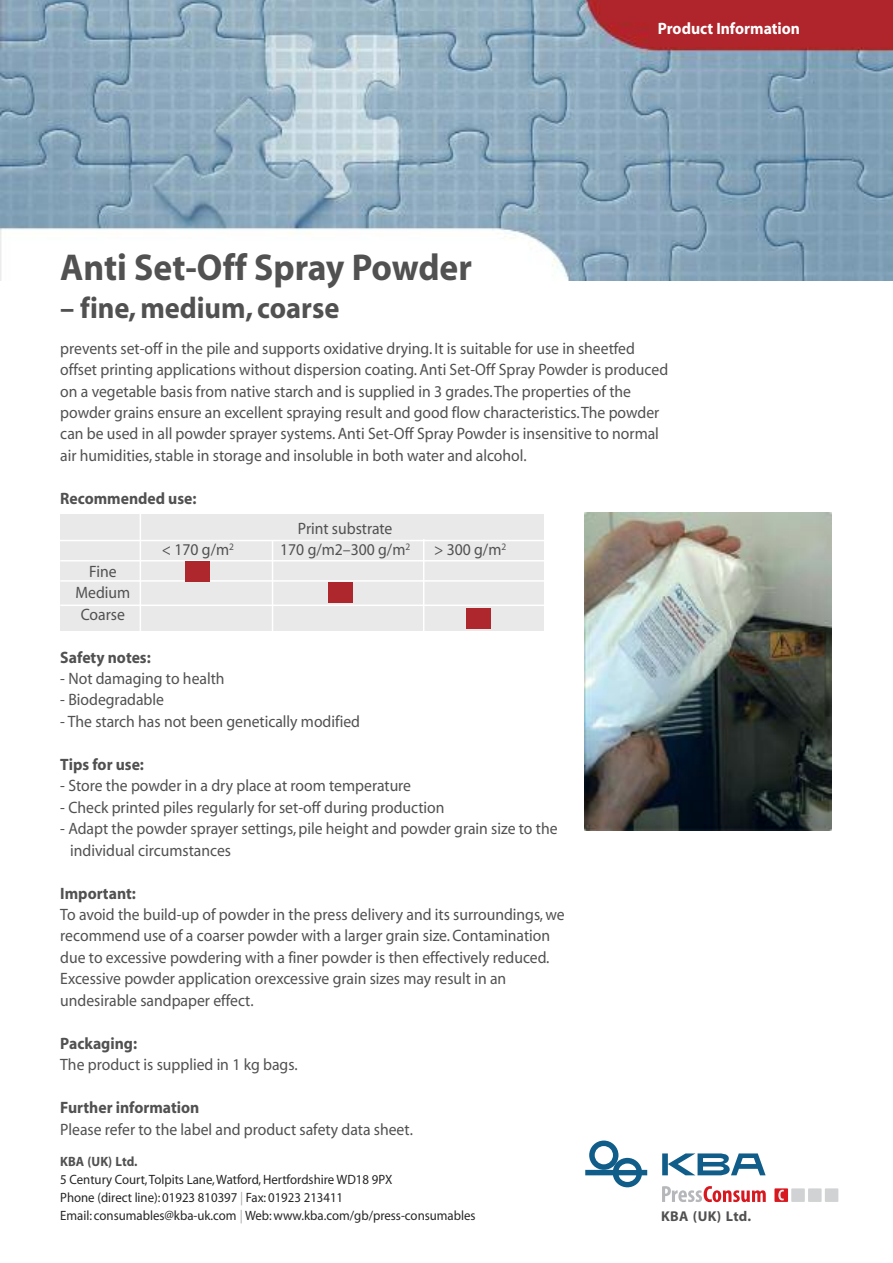
<style>
.page{position:relative;width:893px;height:1263px;background:#fff}
.page>*{position:absolute;margin:0;border:0;box-sizing:border-box;transform-origin:0 0}
.t1{font:700 37.5px "Myriad";color:#525152;scale:.95 1}
.t2{font:700 30px "Myriad";color:#525152;scale:.95 1}
.t3{font:16.5px/21.5px "Myriad";color:#525152;scale:.95 1}
.t4{font:700 16.5px "Myriad";color:#525152;scale:.95 1}
.t5{font:700 16.5px "Myriad";color:#fff;scale:.95 1}
.t6{font:700 14.25px "Myriad";letter-spacing:.025em;color:#525152}
.t7{font:13.5px/18px "Myriad";color:#272627;scale:.95 1}
.t8{font:700 13.5px "Myriad";color:#525152;scale:.95 1}
.s1{color:#a9a8a9}
</style>
<div class="page">
<div style="left:60px;top:514px;width:484px;height:117px;background:#e9e9e9"></div>
<img style="left:0;top:0;width:893px;height:280px">
<svg style="left:585px;top:1140px;width:62px;height:47px"></svg>
<svg style="left:662px;top:1153px;width:104px;height:22px"></svg>
<div style="left:774px;top:1188px;width:14px;height:14px;background:#d8171f"></div>
<div style="left:791px;top:1188px;width:14px;height:14px;background:#d1d2d4"></div>
<div style="left:808px;top:1188px;width:14px;height:14px;background:#d1d2d4"></div>
<div style="left:825px;top:1188px;width:13px;height:14px;background:#d1d2d4"></div>
<svg style="left:662px;top:1186px;width:104px;height:16px"></svg>
<svg style="left:778px;top:1190px;width:6px;height:10px"></svg>
<img style="left:584px;top:513px;width:247px;height:317px">
<hr style="left:50px;top:540px;width:500px;height:1px;background:#fff">
<hr style="left:60px;top:560px;width:500px;height:1px;background:#fff">
<hr style="left:60px;top:580px;width:500px;height:2px;background:#fff">
<hr style="left:60px;top:604px;width:500px;height:2px;background:#fff">
<hr style="left:140px;top:509px;width:1px;height:128px;background:#fff">
<hr style="left:272px;top:540px;width:1px;height:96px;background:#fff">
<hr style="left:423px;top:539px;width:1px;height:96px;background:#fff">
<div style="left:186px;top:561px;width:24px;height:20px;background:#ae272c"></div>
<div style="left:329px;top:582px;width:24px;height:21px;background:#ae272c"></div>
<div style="left:466px;top:608px;width:24px;height:20px;background:#ae272c"></div>
<h1 class="t1" style="left:60px;top:253px;width:435px">Anti Set-Off Spray Powder</h1>
<h2 class="t2" style="left:60px;top:296px;width:295px">– fine,medium, coarse</h2>
<p class="t5" style="left:658px;top:22px;width:151px">Product Information</p>
<p class="t3" style="left:60px;top:339px;width:641px">prevents set-off in the pile and supports oxidative drying. It is suitable for use in sheetfed offset printing applications without dispersion coating.Anti Set-Off Spray Powder is produced on a vegetable basis from native starch and is supplied in 3 grades.The properties of the powder grains ensure an excellent spraying result and good flow characteristics.The powder can be used in all powder sprayer systems.Anti Set-Off Spray Powder is insensitive to normal air humidities,stable in storage and insoluble in both water and alcohol.</p>
<p class="t4" style="left:60px;top:492px;width:145px">Recommended use:</p>
<p class="t3" style="left:298px;top:519px;width:101px">Print substrate</p>
<p class="t3" style="left:162px;top:540px;width:77px">&lt; 170 g/m<sup>2</sup></p>
<p class="t3" style="left:280px;top:540px;width:138px">170 g/m2–300 g/m<sup>2</sup></p>
<p class="t3" style="left:434px;top:540px;width:77px">&gt; 300 g/m<sup>2</sup></p>
<p class="t3" style="left:75px;top:562px;width:59px;text-align:center">Fine<br>Medium<br>Coarse</p>
<p class="t4" style="left:60px;top:651px;width:97px">Safety notes:</p>
<p class="t3" style="left:60px;top:669px;width:174px">- Not damaging to health</p>
<p class="t3" style="left:60px;top:691px;width:111px">- Biodegradable</p>
<p class="t3" style="left:60px;top:712px;width:317px">- The starch has not been genetically modified</p>
<p class="t4" style="left:60px;top:758px;width:90px">Tips for use:</p>
<p class="t3" style="left:60px;top:776px;width:371px">- Store the powder in a dry place at room temperature</p>
<p class="t3" style="left:60px;top:798px;width:406px">- Check printed piles regularly for set-off during production</p>
<p class="t3" style="left:70px;top:819px;width:514px;text-indent:-10px">- Adapt the powder sprayer settings, pile height and powder grain size to the individual circumstances</p>
<p class="t4" style="left:60px;top:887px;width:81px">Important:</p>
<p class="t3" style="left:60px;top:905px;width:532px">To avoid the build-up of powder in the press delivery and its surroundings,we recommend use of a coarser powder with a larger grain size.Contamination due to excessive powdering with a finer powder is then effectively reduced.<br>Excessive powder application orexcessive grain sizes may result in an undesirable sandpaper effect.</p>
<p class="t4" style="left:60px;top:1037px;width:82px">Packaging:</p>
<p class="t3" style="left:60px;top:1055px;width:251px">The product is supplied in 1 kg bags.</p>
<p class="t4" style="left:60px;top:1101px;width:148px">Further information</p>
<p class="t3" style="left:60px;top:1120px;width:373px">Please refer to the label and product safety data sheet.</p>
<p class="t8" style="left:60px;top:1156px;width:83px">KBA (UK) Ltd.</p>
<p class="t7" style="left:60px;top:1171px;width:439px">5 Century Court,Tolpits Lane,Watford,Hertfordshire WD18 9PX<br>Phone (direct line): 01923 810397 <span class="s1">|</span> Fax: 01923 213411<br>Email: consumables@kba-uk.com <span class="s1">|</span> Web:www.kba.com/gb/press-consumables</p>
<p class="t6" style="left:661px;top:1211px;width:91px">KBA (UK) Ltd.</p>
</div>
